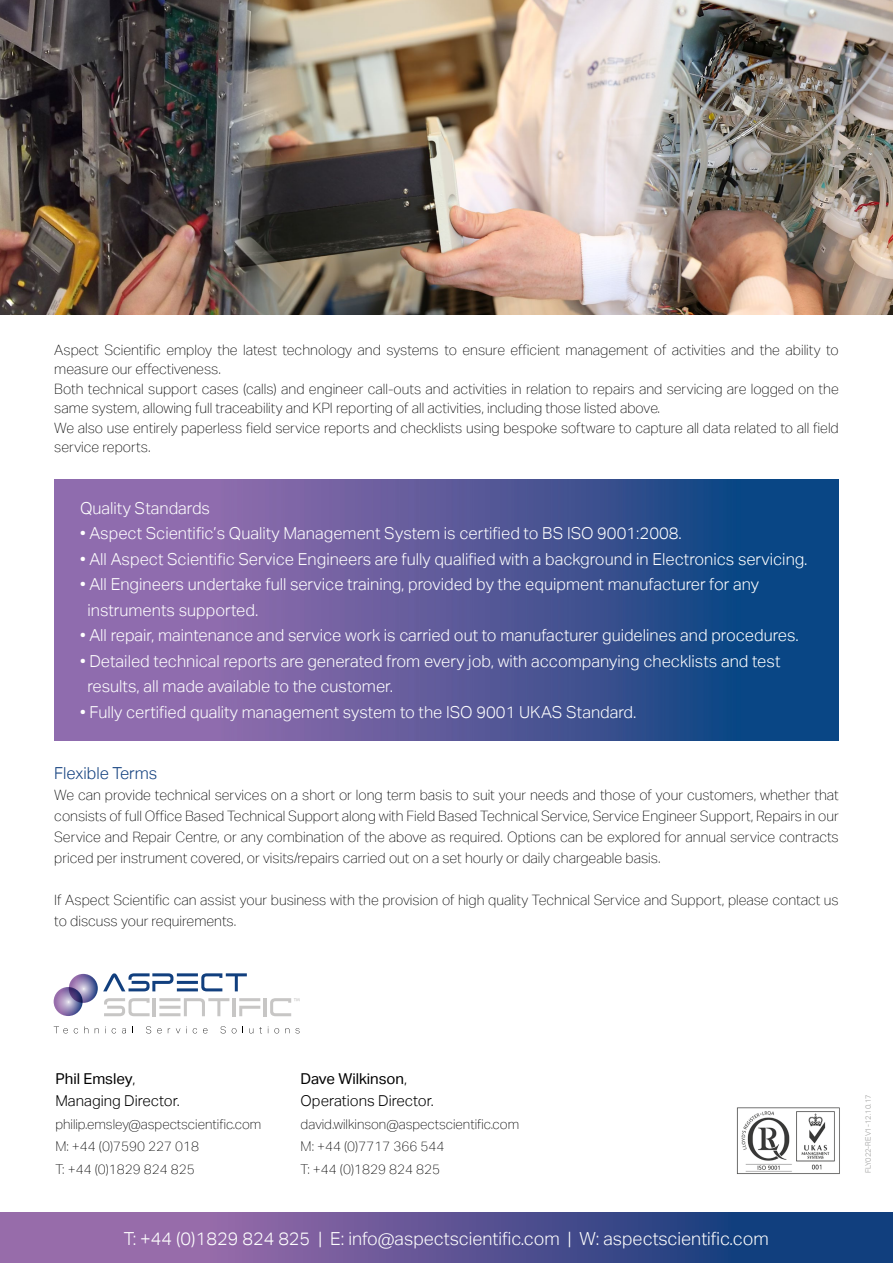
<style>
.page{position:relative;width:893px;height:1263px;background:#fff}
.page>*{position:absolute;margin:0;border:0;box-sizing:border-box;transform-origin:0 0}
.t1{font:300 18px "Aktiv Grotesk Trial";color:#fff}
.t2{font:300 16.5px/25.5px "Aktiv Grotesk";color:#fff}
.t3{font:300 16.5px "Aktiv Grotesk";color:#113f7e}
.t4{font:300 15px/22.5px "Aktiv Grotesk";color:#000}
.t5{font:100 14.25px/19.5px "Aktiv Grotesk";color:#000}
.t6{font:100 13.5px/22.5px "Aktiv Grotesk";color:#000}
.t7{font:300 7.5px "Aktiv Grotesk Trial";color:#9d9d9c}
.s1{font-weight:400}
</style>
<div class="page">
<img style="left:297px;top:0;width:311px;height:315px">
<img style="left:0;top:0;width:297px;height:315px">
<svg style="left:54px;top:1026px;width:14px;height:7px"></svg>
<svg style="left:95px;top:1028px;width:4px;height:5px"></svg>
<svg style="left:122px;top:1028px;width:4px;height:5px"></svg>
<svg style="left:146px;top:1026px;width:5px;height:7px"></svg>
<svg style="left:157px;top:1028px;width:5px;height:5px"></svg>
<svg style="left:176px;top:1028px;width:4px;height:5px"></svg>
<svg style="left:203px;top:1028px;width:4px;height:5px"></svg>
<svg style="left:221px;top:1026px;width:5px;height:7px"></svg>
<svg style="left:268px;top:1026px;width:11px;height:7px"></svg>
<svg style="left:295px;top:1028px;width:5px;height:5px"></svg>
<hr style="left:177px;top:973px;width:21px;height:3px;background:#113f7e">
<hr style="left:177px;top:981px;width:21px;height:3px;background:#113f7e">
<hr style="left:177px;top:988px;width:21px;height:3px;background:#113f7e">
<svg style="left:201px;top:973px;width:46px;height:18px"></svg>
<hr style="left:153px;top:998px;width:3px;height:18px;background:#c7c6c5">
<hr style="left:159px;top:998px;width:21px;height:3px;background:#c7c6c5">
<hr style="left:159px;top:1006px;width:21px;height:3px;background:#c7c6c5">
<hr style="left:159px;top:1013px;width:21px;height:3px;background:#c7c6c5">
<svg style="left:184px;top:998px;width:45px;height:18px"></svg>
<hr style="left:233px;top:998px;width:3px;height:18px;background:#c7c6c5">
<svg style="left:239px;top:998px;width:21px;height:18px"></svg>
<svg style="left:69px;top:974px;width:29px;height:29px"></svg>
<svg style="left:54px;top:987px;width:29px;height:29px"></svg>
<hr style="left:264px;top:998px;width:3px;height:18px;background:#c7c6c5">
<svg style="left:104px;top:998px;width:46px;height:18px"></svg>
<svg style="left:103px;top:973px;width:70px;height:18px"></svg>
<svg style="left:270px;top:998px;width:30px;height:18px"></svg>
<img style="left:54px;top:480px;width:785px;height:260px">
<svg style="left:0;top:1212px;width:893px;height:51px;background:#5a5594"></svg>
<img style="left:736px;top:1107px;width:104px;height:67px">
<img style="left:608px;top:0;width:285px;height:315px">
<p class="t5" style="left:54px;top:340px;width:786px">Aspect Scientific employ the latest technology and systems to ensure efficient management of activities and the ability to measure our effectiveness.<br>Both technical support cases (calls) and engineer call-outs and activities in relation to repairs and servicing are logged on the same system, allowing full traceability and KPI reporting of all activities, including those listed above.<br>We also use entirely paperless field service reports and checklists using bespoke software to capture all data related to all field service reports.</p>
<p class="t2" style="left:80px;top:495px;width:132px">Quality Standards</p>
<p class="t2" style="left:80px;top:521px;width:603px">• Aspect Scientific’s Quality Management System is certified to BS ISO 9001:2008.</p>
<p class="t2" style="left:80px;top:546px;width:729px">• All Aspect Scientific Service Engineers are fully qualified with a background in Electronics servicing.</p>
<p class="t2" style="left:87px;top:572px;width:673px;text-indent:-7px">• All Engineers undertake full service training, provided by the equipment manufacturer for any instruments supported.</p>
<p class="t2" style="left:80px;top:623px;width:720px">• All repair, maintenance and service work is carried out to manufacturer guidelines and procedures.</p>
<p class="t2" style="left:87px;top:648px;width:694px;text-indent:-7px">• Detailed technical reports are generated from every job, with accompanying checklists and test results, all made available to the customer.</p>
<p class="t2" style="left:80px;top:699px;width:558px">• Fully certified quality management system to the ISO 9001 UKAS Standard.</p>
<p class="t3" style="left:54px;top:764px;width:105px">Flexible Terms</p>
<p class="t5" style="left:54px;top:785px;width:786px;line-height:21px;text-align:justify">We can provide technical services on a short or long term basis to suit your needs and those of your customers, whether that consists of full Office Based Technical Support along with Field Based Technical Service, Service Engineer Support, Repairs in our Service and Repair Centre, or any combination of the above as required. Options can be explored for annual service contracts priced per instrument covered, or visits/repairs carried out on a set hourly or daily chargeable basis.</p>
<p class="t5" style="left:54px;top:890px;width:786px;line-height:21px">If Aspect Scientific can assist your business with the provision of high quality Technical Service and Support, please contact us to discuss your requirements.</p>
<p class="t4" style="left:55px;top:1067px;width:126px"><span class="s1">Phil Emsley</span>,<br>Managing Director.</p>
<p class="t6" style="left:55px;top:1112px;width:207px">philip.emsley@aspectscientific.com<br>M: +44 (0)7590 227 018<br>T: +44 (0)1829 824 825</p>
<p class="t4" style="left:301px;top:1067px;width:135px"><span class="s1">Dave Wilkinson</span>,<br>Operations Director.</p>
<p class="t6" style="left:301px;top:1112px;width:220px">david.wilkinson@aspectscientific.com<br>M: +44 (0)7717 366 544<br>T: +44 (0)1829 824 825</p>
<p class="t1" style="left:124px;top:1228px;width:646px">T: +44 (0)1829 824 825 | E: info@aspectscientific.com | W: aspectscientific.com</p>
<p class="t7" style="left:864px;top:1173px;width:80px;rotate:-90deg">FLY022-REV1-12.10.17</p>
</div>
